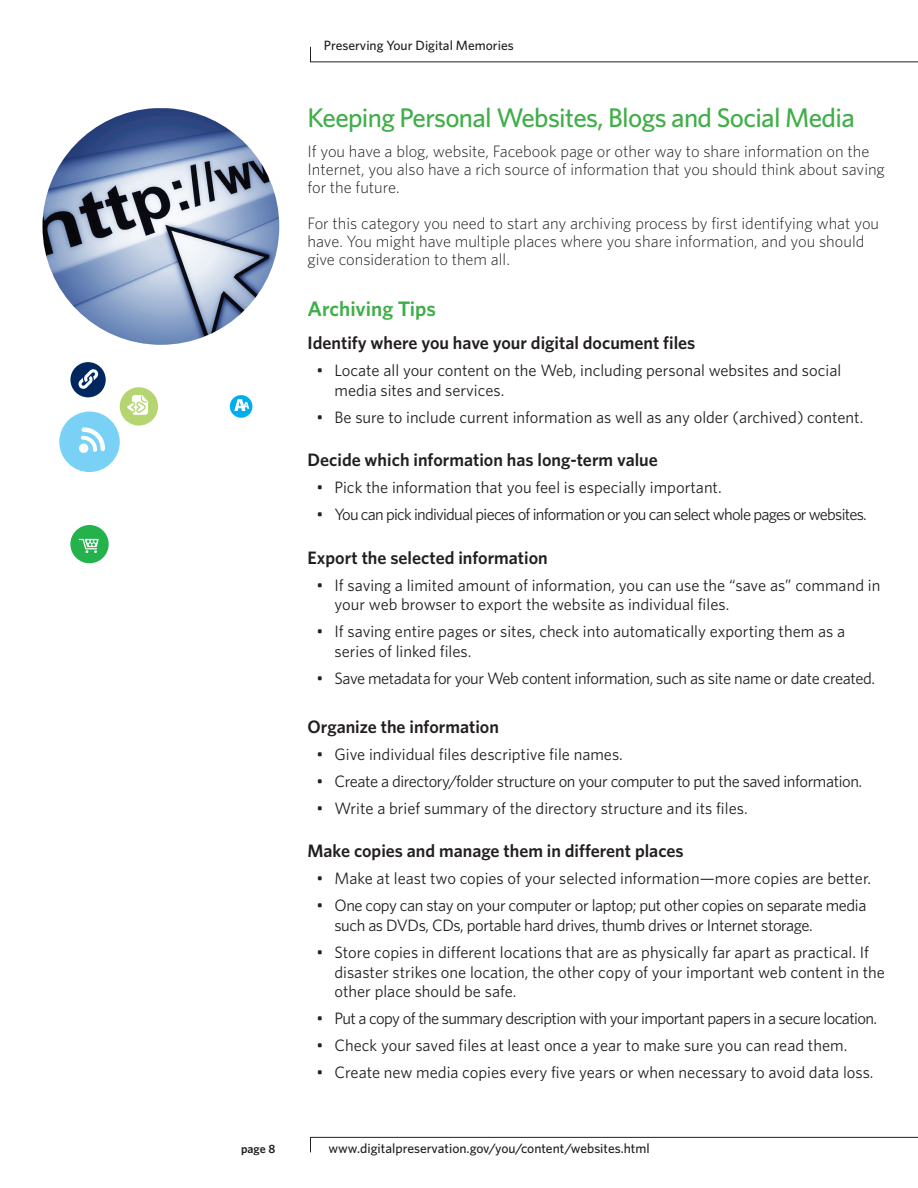
<style>
.page{position:relative;width:918px;height:1188px;background:#fff}
.page>*{position:absolute;margin:0;border:0;box-sizing:border-box;transform-origin:0 0}
.t1{font:500 27px "Whitney";letter-spacing:-.025em;color:#40ae49}
.t2{font:600 21px "Whitney";color:#40ae49}
.t3{font:600 18px "Whitney";color:#231f20}
.t4{font:16.5px/19.8px "Whitney";color:#231f20}
.t5{font:300 16.5px/18px "Whitney";color:#231f20}
.t6{font:16.5px/19.8px "Whitney";letter-spacing:-.025em;color:#231f20}
.t7{font:16.5px "Whitney";letter-spacing:-.045em;color:#231f20}
.t8{font:16.5px "Whitney";letter-spacing:-.035em;color:#231f20}
.t9{font:500 13.5px "Whitney";color:#231f20}
.t10{font:600 12px "Whitney";color:#231f20}
</style>
<div class="page">
<svg style="left:310px;top:46px;width:608px;height:17px"></svg>
<svg style="left:310px;top:1137px;width:608px;height:16px"></svg>
<div style="left:59px;top:412px;width:61px;height:60px;background:#79d2f6;border-radius:50%"></div>
<svg style="left:81px;top:428px;width:24px;height:24px"></svg>
<div style="left:79px;top:444px;width:9px;height:9px;background:#fff;border-radius:50%"></div>
<div style="left:70px;top:525px;width:39px;height:38px;background:#23b24b;border-radius:50%"></div>
<svg style="left:79px;top:539px;width:20px;height:14px"></svg>
<div style="left:120px;top:387px;width:38px;height:39px;background:#b4d56f;border-radius:50%"></div>
<svg style="left:127px;top:395px;width:21px;height:20px"></svg>
<div style="left:70px;top:362px;width:36px;height:35px;background:#00285f;border-radius:50%"></div>
<svg style="left:78px;top:369px;width:21px;height:20px"></svg>
<img style="left:42px;top:108px;width:237px;height:237px;border-radius:117px">
<div style="left:230px;top:395px;width:22px;height:23px;background:#00aeef;border-radius:50%"></div>
<svg style="left:234px;top:399px;width:15px;height:12px"></svg>
<p class="t10" style="left:241px;top:1142px;width:36px">page 8</p>
<p class="t9" style="left:324px;top:37px;width:191px">Preserving Your Digital Memories</p>
<p class="t1" style="left:308px;top:102px;width:549px">Keeping Personal Websites, Blogs and Social Media</p>
<p class="t5" style="left:308px;top:142px;width:579px">If you have a blog, website, Facebook page or other way to share information on the<br>Internet, you also have a rich source of information that you should think about saving for the future.</p>
<p class="t5" style="left:308px;top:214px;width:573px">For this category you need to start any archiving process by first identifying what you have. You might have multiple places where you share information, and you should give consideration to them all.</p>
<p class="t2" style="left:308px;top:296px;width:130px">Archiving Tips</p>
<p class="t3" style="left:308px;top:332px;width:389px">Identify where you have your digital document files</p>
<p class="t4" style="left:334px;top:360px;width:508px;text-indent:-18px">• Locate all your content on the Web, including personal websites and social media sites and services.</p>
<p class="t4" style="left:316px;top:407px;width:548px">• Be sure to include current information as well as any older (archived) content.</p>
<p class="t3" style="left:308px;top:449px;width:352px">Decide which information has long-term value</p>
<p class="t4" style="left:316px;top:477px;width:407px">• Pick the information that you feel is especially important.</p>
<p class="t7" style="left:316px;top:505px;width:552px">• You can pick individual pieces of information or you can select whole pages or websites.</p>
<p class="t3" style="left:308px;top:546px;width:242px">Export the selected information</p>
<p class="t4" style="left:334px;top:575px;width:547px;text-indent:-18px">• If saving a limited amount of information, you can use the “save as” command in your web browser to export the website as individual files.</p>
<p class="t4" style="left:334px;top:621px;width:512px;text-indent:-18px">• If saving entire pages or sites, check into automatically exporting them as a series of linked files.</p>
<p class="t6" style="left:316px;top:668px;width:560px">• Save metadata for your Web content information, such as site name or date created.</p>
<p class="t3" style="left:308px;top:716px;width:193px">Organize the information</p>
<p class="t4" style="left:316px;top:744px;width:308px">• Give individual files descriptive file names.</p>
<p class="t6" style="left:316px;top:771px;width:547px">• Create a directory/folder structure on your computer to put the saved information.</p>
<p class="t4" style="left:316px;top:798px;width:433px">• Write a brief summary of the directory structure and its files.</p>
<p class="t3" style="left:308px;top:840px;width:378px">Make copies and manage them in different places</p>
<p class="t4" style="left:316px;top:868px;width:556px">• Make at least two copies of your selected information—more copies are better.</p>
<p class="t6" style="left:334px;top:895px;width:533px;text-indent:-18px">• One copy can stay on your computer or laptop; put other copies on separate media such as DVDs, CDs, portable hard drives, thumb drives or Internet storage.</p>
<p class="t4" style="left:334px;top:942px;width:552px;text-indent:-18px">• Store copies in different locations that are as physically far apart as practical. If disaster strikes one location, the other copy of your important web content in the other place should be safe.</p>
<p class="t8" style="left:316px;top:1009px;width:562px">• Put a copy of the summary description with your important papers in a secure location.</p>
<p class="t4" style="left:316px;top:1035px;width:532px">• Check your saved files at least once a year to make sure you can read them.</p>
<p class="t4" style="left:316px;top:1062px;width:559px">• Create new media copies every five years or when necessary to avoid data loss.</p>
<p class="t9" style="left:328px;top:1141px;width:323px">www.digitalpreservation.gov/you/content/websites.html</p>
</div>
